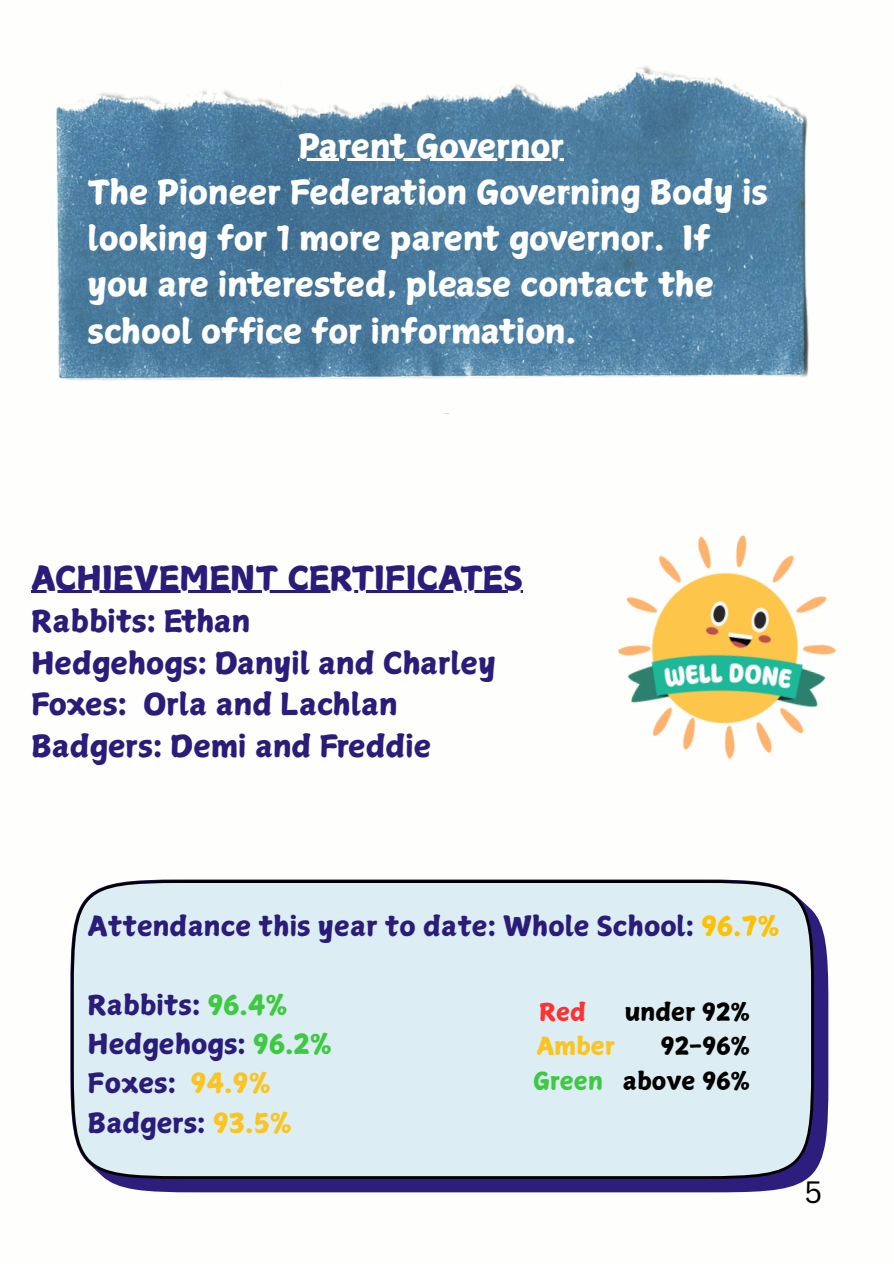
<style>
.page{position:relative;width:894px;height:1264px;background:#fff}
.page>*{position:absolute;margin:0;border:0;box-sizing:border-box;transform-origin:0 0}
.t1{font:33px/46.2px "Canva Surname Fu";color:#fefefd}
.t2{font:33px "Canva Surname Fu";color:#2b1c79}
.t3{font:30px/41.7px "Canva Surname Fu";color:#2b1c79}
.t4{font:30px "Canva Sans";color:#000}
.t5{font:27px/39.5px "Canva Surname Fu";color:#2b1c79}
.t6{font:24px/35px "Canva Surname Fu";color:#000;text-align:right}
.t7{font:24px "Canva Surname Fu";color:#fbc421}
.t8{font:24px "Canva Surname Fu";color:#ff3131}
.s1{color:#ffc000}
.s2{color:#3dc940}
.s3{color:#fbc421}
</style>
<div class="page">
<svg style="left:70px;top:879px;width:758px;height:313px;fill:#2d1d7d"></svg>
<div style="left:72px;top:881px;width:740px;height:296px;background:#dceef4;border-radius:109px"></div>
<div style="left:71px;top:880px;width:742px;height:298px;border:3px solid #000;border-radius:109px"></div>
<img style="left:618px;top:535px;width:218px;height:225px">
<img style="left:56px;top:65px;width:753px;height:316px">
<hr style="left:31px;top:590px;width:491px;height:3px;background:#2b1c79">
<hr style="left:298px;top:158px;width:266px;height:2px;background:#fefefd">
<p class="t1" style="left:88px;top:123px;width:681px;text-indent:211px">Parent Governor<br>The Pioneer Federation Governing Body is looking for 1 more parent governor. If you are interested, please contact the school office for information.</p>
<p class="t2" style="left:31px;top:562px;width:493px">ACHIEVEMENT CERTIFICATES</p>
<p class="t3" style="left:31px;top:600px;width:466px">Rabbits: Ethan<br>Hedgehogs: Danyil and Charley<br>Foxes: Orla and Lachlan<br>Badgers: Demi and Freddie</p>
<p class="t5" style="left:88px;top:906px;width:693px">Attendance this year to date: Whole School: <span class="s1">96.7%</span></p>
<h2 class="t5" style="left:88px;top:984px;width:246px">Rabbits: <span class="s2">96.4%<br></span>Hedgehogs: <span class="s2">96.2%<br></span>Foxes: <span class="s3">94.9%<br></span>Badgers: <span class="s3">93.5%</span></h2>
<h3 class="t8" style="left:539px;top:999px;width:48px">Red</h3>
<h3 class="t6" style="left:624px;top:993px;width:127px">under 92%</h3>
<h3 class="t7" style="left:536px;top:1034px;width:80px">Amber</h3>
<h3 class="t6" style="left:533px;top:1028px;width:219px">92-96%<br><span class="s2">Green</span> above 96%</h3>
<p class="t4" style="left:804px;top:1170px;width:19px">5</p>
</div>
